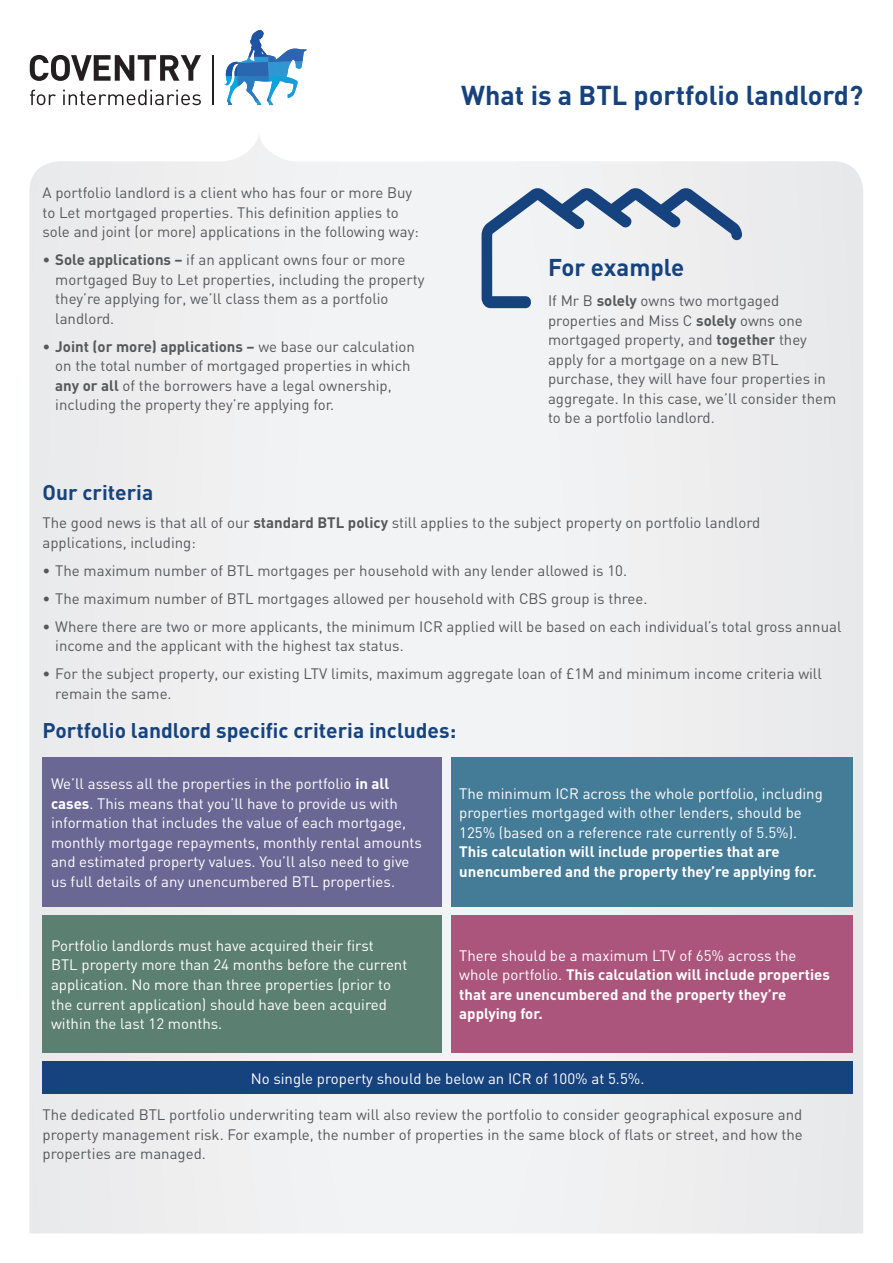
<style>
.page{position:relative;width:893px;height:1263px;background:#fff}
.page>*{position:absolute;margin:0;border:0;box-sizing:border-box;transform-origin:0 0}
.t1{font:700 27px "DIN";color:#16437e}
.Body_Head{font:700 24px "DIN";color:#16437e}
.Body_Head-2{font:700 21px "DIN";color:#16437e}
.Body{font:15px/19.5px "DIN";color:#57585a}
.Body-2{font:15px/19.5px "DIN";color:#fff}
.Body-3{font:700 15px/19.5px "DIN";color:#fff}
.s1{font-weight:700}
.s2{font-weight:400}
</style>
<div class="page">
<svg style="left:30px;top:55px;width:171px;height:26px"></svg>
<svg style="left:212px;top:55px;width:1px;height:50px"></svg>
<svg style="left:225px;top:30px;width:82px;height:75px"></svg>
<svg style="left:30px;top:90px;width:26px;height:15px"></svg>
<svg style="left:63px;top:90px;width:138px;height:15px"></svg>
<div style="left:29px;top:136px;width:834px;height:1097px;background:#f0f0f1"></div>
<div style="left:43px;top:757px;width:399px;height:149px;background:#6b6795"></div>
<div style="left:451px;top:757px;width:402px;height:149px;background:#447b97"></div>
<div style="left:43px;top:915px;width:399px;height:138px;background:#5b7f70"></div>
<div style="left:451px;top:915px;width:402px;height:138px;background:#ab557d"></div>
<div style="left:43px;top:1061px;width:810px;height:33px;background:#16437e"></div>
<svg style="left:482px;top:188px;width:260px;height:120px"></svg>
<p class="Body" style="left:43px;top:183px;width:378px">A portfolio landlord is a client who has four or more Buy to Let mortgaged properties. This definition applies to sole and joint (or more) applications in the following way:</p>
<p class="Body" style="left:55px;top:250px;width:371px;text-indent:-13px">• <span class="s1">Sole applications –</span> if an applicant owns four or more mortgaged Buy to Let properties, including the property they’re applying for, we’ll class them as a portfolio landlord.</p>
<p class="Body" style="left:55px;top:336px;width:361px;text-indent:-13px">• <span class="s1">Joint (or more) applications –</span> we base our calculation on the total number of mortgaged properties in which <span class="s1">any or all</span> of the borrowers have a legal ownership, including the property they’re applying for.</p>
<p class="t1" style="left:461px;top:78px;width:403px">What is a BTL portfolio landlord?</p>
<p class="Body_Head" style="left:548px;top:252px;width:138px">For example</p>
<p class="Body" style="left:548px;top:291px;width:290px">If Mr B <span class="s1">solely</span> owns two mortgaged properties and Miss C <span class="s1">solely</span> owns one mortgaged property, and <span class="s1">together</span> they apply for a mortgage on a new BTL purchase, they will have four properties in aggregate. In this case, we’ll consider them to be a portfolio landlord.</p>
<p class="Body_Head-2" style="left:43px;top:479px;width:112px">Our criteria</p>
<p class="Body" style="left:43px;top:513px;width:719px">The good news is that all of our <span class="s1">standard BTL policy</span> still applies to the subject property on portfolio landlord applications, including:</p>
<p class="Body" style="left:43px;top:560px;width:586px">• The maximum number of BTL mortgages per household with any lender allowed is 10.</p>
<p class="Body" style="left:43px;top:588px;width:607px">• The maximum number of BTL mortgages allowed per household with CBS group is three.</p>
<p class="Body" style="left:55px;top:616px;width:788px;text-indent:-13px">• Where there are two or more applicants, the minimum ICR applied will be based on each individual’s total gross annual income and the applicant with the highest tax status.</p>
<p class="Body" style="left:55px;top:664px;width:768px;text-indent:-13px">• For the subject property, our existing LTV limits, maximum aggregate loan of £1M and minimum income criteria will remain the same.</p>
<p class="Body_Head-2" style="left:43px;top:717px;width:415px">Portfolio landlord specific criteria includes:</p>
<p class="Body-2" style="left:51px;top:774px;width:372px">We’ll assess all the properties in the portfolio <span class="s1">in all cases</span>. This means that you’ll have to provide us with information that includes the value of each mortgage, monthly mortgage repayments, monthly rental amounts and estimated property values. You’ll also need to give us full details of any unencumbered BTL properties.</p>
<p class="Body-2" style="left:459px;top:783px;width:365px">The minimum ICR across the whole portfolio, including properties mortgaged with other lenders, should be 125% (based on a reference rate currently of 5.5%).<br><span class="s1">This calculation will include properties that are unencumbered and the property they’re applying for.</span></p>
<p class="Body-2" style="left:51px;top:935px;width:358px">Portfolio landlords must have acquired their first<br>BTL property more than 24 months before the current application. No more than three properties (prior to the current application) should have been acquired within the last 12 months.</p>
<p class="Body-3" style="left:459px;top:945px;width:372px"><span class="s2">There should be a maximum LTV of 65% across the whole portfolio.</span> This calculation will include properties that are unencumbered and the property they’re applying for.</p>
<p class="Body-2" style="left:251px;top:1068px;width:395px">No single property should be below an ICR of 100% at 5.5%.</p>
<p class="Body" style="left:43px;top:1105px;width:762px;text-align:justify">The dedicated BTL portfolio underwriting team will also review the portfolio to consider geographical exposure and property management risk. For example, the number of properties in the same block of flats or street, and how the properties are managed.</p>
</div>
